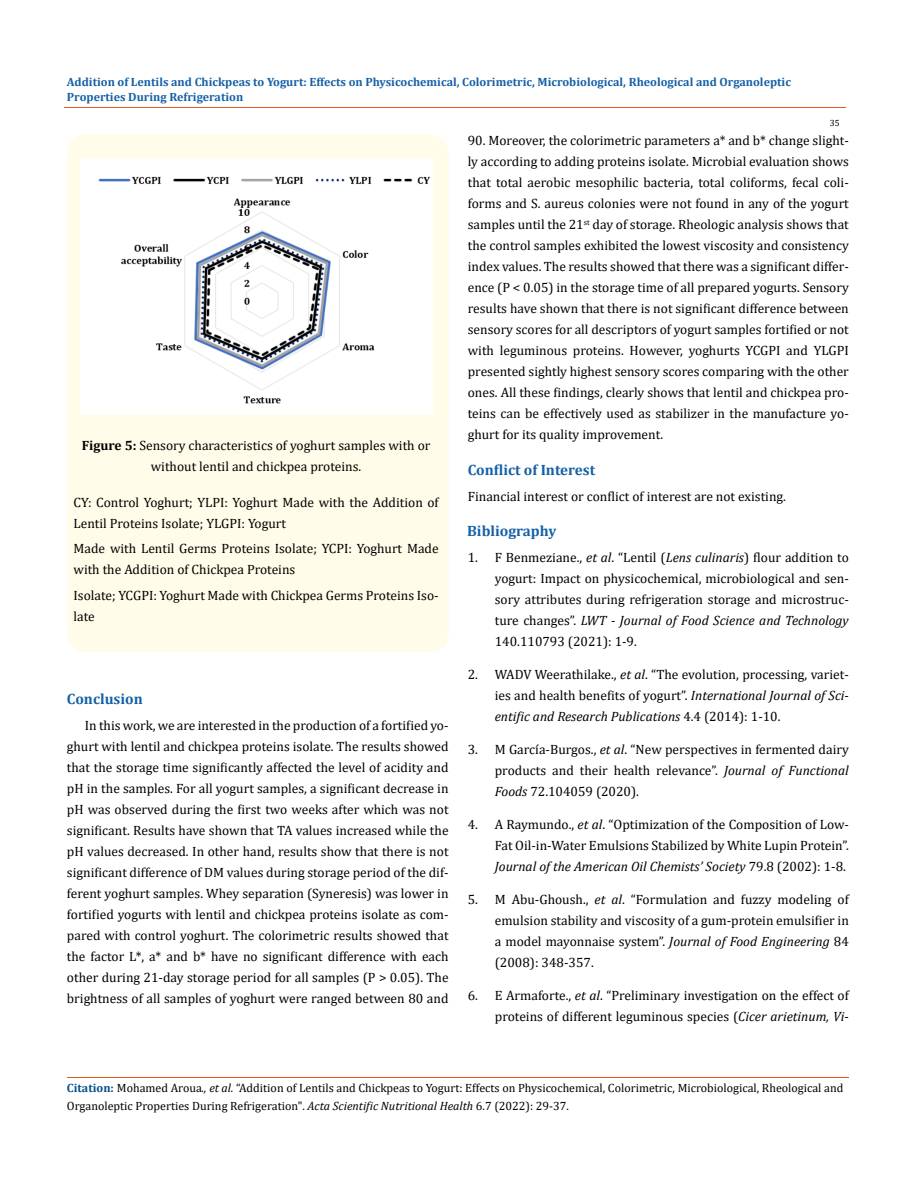
<style>
.page{position:relative;width:917px;height:1188px;background:#fff}
.page>*{position:absolute;margin:0;border:0;box-sizing:border-box;transform-origin:0 0}
.t1{font:700 15px "Cambria";color:#1560a6}
.t2{font:13.5px/21px "Cambria";color:#000;text-align:justify}
.t3{font:12px/18px "Cambria";color:#000}
.t4{font:700 12px/15px "Cambria";color:#1560a6}
.t5{font:9px "Cambria";color:#000}
.s1{font-weight:700}
.s2{font-style:italic}
.s3{font-weight:700;color:#035089}
</style>
<div class="page">
<div style="left:67px;top:135px;width:381px;height:517px;background:#fffde9;border-radius:18px"></div>
<img style="left:80px;top:158px;width:352px;height:256px">
<hr style="left:64px;top:108px;width:781px;height:1px;background:#e05d1a">
<hr style="left:67px;top:1077px;width:781px;height:1px;background:#e05d1a">
<p class="t4" style="left:67px;top:74px;width:725px">Addition of Lentils and Chickpeas to Yogurt: Effects on Physicochemical, Colorimetric, Microbiological, Rheological and Organoleptic<br>Properties During Refrigeration</p>
<p class="t5" style="left:829px;top:118px;width:11px">35</p>
<p class="t2" style="left:82px;top:434px;width:350px;text-align:center"><span class="s1">Figure 5:</span> Sensory characteristics of yoghurt samples with or without lentil and chickpea proteins.</p>
<p class="t2" style="left:74px;top:491px;width:366px">CY: Control Yoghurt; YLPI: Yoghurt Made with the Addition of<br>Lentil Proteins Isolate; YLGPI: Yogurt</p>
<p class="t2" style="left:74px;top:538px;width:366px">Made with Lentil Germs Proteins Isolate; YCPI: Yoghurt Made with the Addition of Chickpea Proteins</p>
<p class="t2" style="left:74px;top:584px;width:366px">Isolate; YCGPI: Yoghurt Made with Chickpea Germs Proteins Iso&shy;late</p>
<p class="t1" style="left:67px;top:689px;width:77px">Conclusion</p>
<p class="t2" style="left:67px;top:715px;width:383px;text-indent:18px">In this work, we are interested in the production of a fortified yo&shy;ghurt with lentil and chickpea proteins isolate. The results showed that the storage time significantly affected the level of acidity and pH in the samples. For all yogurt samples, a significant decrease in pH was observed during the first two weeks after which was not significant. Results have shown that TA values increased while the pH values decreased. In other hand, results show that there is not significant difference of DM values during storage period of the dif&shy;ferent yoghurt samples. Whey separation (Syneresis) was lower in fortified yogurts with lentil and chickpea proteins isolate as com&shy;pared with control yoghurt. The colorimetric results showed that the factor L*, a* and b* have no significant difference with each other during 21-day storage period for all samples (P &gt; 0.05). The brightness of all samples of yoghurt were ranged between 80 and</p>
<p class="t2" style="left:468px;top:130px;width:382px">90. Moreover, the colorimetric parameters a* and b* change slight&shy;ly according to adding proteins isolate. Microbial evaluation shows that total aerobic mesophilic bacteria, total coliforms, fecal coli&shy;forms and S. aureus colonies were not found in any of the yogurt samples until the 21<sup>st</sup> day of storage. Rheologic analysis shows that the control samples exhibited the lowest viscosity and consistency index values. The results showed that there was a significant differ&shy;ence (P &lt; 0.05) in the storage time of all prepared yogurts. Sensory results have shown that there is not significant difference between sensory scores for all descriptors of yogurt samples fortified or not with leguminous proteins. However, yoghurts YCGPI and YLGPI presented sightly highest sensory scores comparing with the other ones. All these findings, clearly shows that lentil and chickpea pro&shy;teins can be effectively used as stabilizer in the manufacture yo&shy;ghurt for its quality improvement.</p>
<p class="t1" style="left:468px;top:460px;width:129px">Conflict of Interest</p>
<p class="t2" style="left:468px;top:486px;width:320px">Financial interest or conflict of interest are not existing.</p>
<p class="t1" style="left:467px;top:520px;width:91px">Bibliography</p>
<p class="t2" style="left:495px;top:547px;width:355px;text-indent:-27px">1. F Benmeziane., <span class="s2">et al</span>. “Lentil (<span class="s2">Lens culinaris</span>) flour addition to yogurt: Impact on physicochemical, microbiological and sen&shy;sory attributes during refrigeration storage and microstruc&shy;ture changes”. <span class="s2">LWT - Journal of Food Science and Technology </span>140.110793 (2021): 1-9.</p>
<p class="t2" style="left:495px;top:664px;width:355px;text-indent:-27px">2. WADV Weerathilake., <span class="s2">et al</span>. “The evolution, processing, variet&shy;ies and health benefits of yogurt”. <span class="s2">International Journal of Sci&shy;entific and Research Publications</span> 4.4 (2014): 1-10.</p>
<p class="t2" style="left:495px;top:739px;width:355px;text-indent:-27px">3. M García-Burgos., <span class="s2">et al</span>. “New perspectives in fermented dairy products and their health relevance”. <span class="s2">Journal of Functional Foods</span> 72.104059 (2020).</p>
<p class="t2" style="left:495px;top:814px;width:355px;text-indent:-27px">4. A Raymundo., <span class="s2">et al</span>. “Optimization of the Composition of Low-Fat Oil-in-Water Emulsions Stabilized by White Lupin Protein”.<br><span class="s2">Journal of the American Oil Chemists’ Society</span> 79.8 (2002): 1-8.</p>
<p class="t2" style="left:495px;top:889px;width:355px;text-indent:-27px">5. M Abu-Ghoush., <span class="s2">et al</span>. “Formulation and fuzzy modeling of emulsion stability and viscosity of a gum-protein emulsifier in a model mayonnaise system”. <span class="s2">Journal of Food Engineering</span> 84 (2008): 348-357.</p>
<p class="t2" style="left:468px;top:985px;width:382px;text-align:right">6. E Armaforte., <span class="s2">et al</span>. “Preliminary investigation on the effect of proteins of different leguminous species (<span class="s2">Cicer arietinum, Vi-</span></p>
<p class="t3" style="left:67px;top:1079px;width:778px"><span class="s3">Citation:</span> Mohamed Aroua<span class="s2">., et al.</span> “Addition of Lentils and Chickpeas to Yogurt: Effects on Physicochemical, Colorimetric, Microbiological, Rheological and<br>Organoleptic Properties During Refrigeration". <span class="s2">Acta Scientific Nutritional Health</span> 6.7 (2022): 29-37.</p>
</div>
